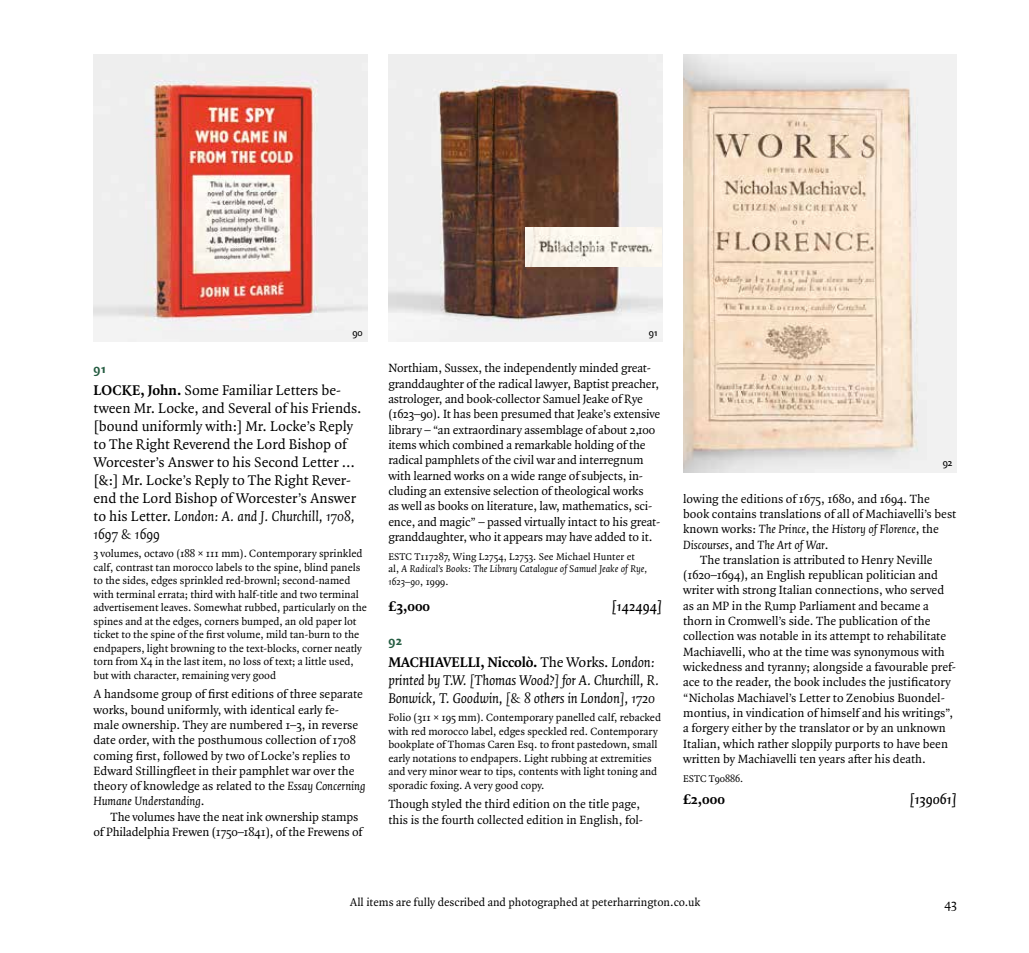
<style>
.page{position:relative;width:1029px;height:953px;background:#fff}
.page>*{position:absolute;margin:0;border:0;box-sizing:border-box;transform-origin:0 0}
.t1{font:15px/18px "Quadraat Pro";color:#000}
.t2{font:italic 15px/18px "Quadraat Pro";letter-spacing:-.01em;color:#000}
.t3{font:italic 600 15px "Quadraat Pro";color:#000}
.t4{font:700 15px "Quadraat Pro";color:#000}
.t5{font:13.5px "Quadraat Sans OT Bld";color:#235b40}
.t6{font:13.5px "Quadraat Pro";color:#000}
.t7{font:12.75px/15.3px "Quadraat Pro";color:#000}
.t8{font:italic 12.75px "Quadraat Pro";color:#000}
.t9{font:12px "Quadraat Pro";color:#000}
.t10{font:11.25px/13.5px "Quadraat Pro";color:#000}
.t11{font:italic 10.5px/12.6px "Quadraat Pro";letter-spacing:.005em;color:#000}
.t12{font:10.5px "Quadraat Pro";color:#000}
.t13{font:10.5px "Quadraat Sans OT";color:#000}
.s1{font-weight:700}
.s2{font-style:italic}
.s3{font-style:normal}
.s4{font-weight:700;font-style:normal}
</style>
<div class="page">
<img style="left:94px;top:54px;width:274px;height:287px">
<img style="left:388px;top:54px;width:274px;height:287px">
<img style="left:683px;top:54px;width:274px;height:418px">
<img style="left:525px;top:227px;width:137px;height:40px">
<p class="t13" style="left:352px;top:325px;width:12px">90</p>
<p class="t13" style="left:649px;top:325px;width:10px">91</p>
<p class="t5" style="left:94px;top:359px;width:14px">91</p>
<p class="t1" style="left:94px;top:381px;width:270px"><span class="s1">LOCKE, John.</span> Some Familiar Letters be&shy;tween Mr. Locke, and Several of his Friends. [bound uniformly with:] Mr. Locke’s Reply to The Right Reverend the Lord Bishop of Worcester’s Answer to his Second Letter … [&amp;:] Mr. Locke’s Reply to The Right Rever&shy;end the Lord Bishop of Worcester’s Answer to his Letter. <span class="s2">London: A. and J. Churchill, 1708, 1697 &amp; 1699</span></p>
<p class="t10" style="left:94px;top:546px;width:275px">3 volumes, octavo (188 × 111 mm). Contemporary sprinkled calf, contrast tan morocco labels to the spine, blind panels to the sides, edges sprinkled red-brownl; second-named with terminal errata; third with half-title and two terminal advertisement leaves. Somewhat rubbed, particularly on the spines and at the edges, corners bumped, an old paper lot ticket to the spine of the first volume, mild tan-burn to the endpapers, light browning to the text-blocks, corner neatly torn from X4 in the last item, no loss of text; a little used, but with character, remaining very good</p>
<p class="t7" style="left:94px;top:686px;width:274px">A handsome group of first editions of three separate works, bound uniformly, with identical early fe&shy;male ownership. They are numbered 1–3, in reverse date order, with the posthumous collection of 1708 coming first, followed by two of Locke’s replies to Edward Stillingfleet in their pamphlet war over the theory of knowledge as related to the <span class="s2">Essay Concerning Humane Understanding</span>.</p>
<p class="t7" style="left:94px;top:808px;width:270px;text-indent:17px">The volumes have the neat ink ownership stamps of Philadelphia Frewen (1750–1841), of the Frewens of</p>
<p class="t7" style="left:388px;top:360px;width:273px">Northiam, Sussex, the independently minded great&shy;granddaughter of the radical lawyer, Baptist preacher, astrologer, and book-collector Samuel Jeake of Rye (1623–90). It has been presumed that Jeake’s extensive library – “an extraordinary assemblage of about 2,100 items which combined a remarkable holding of the radical pamphlets of the civil war and interregnum with learned works on a wide range of subjects, in&shy;cluding an extensive selection of theological works<br>as well as books on literature, law, mathematics, sci&shy;ence, and magic” – passed virtually intact to his great&shy;granddaughter, who it appears may have added to it.</p>
<p class="t11" style="left:388px;top:550px;width:261px"><span class="s3">ESTC T117287, Wing L2754, L2753. See Michael Hunter et al,</span> A Radical’s Books: The Library Catalogue of Samuel Jeake of Rye,<br>1623–90<span class="s3">, 1999.</span></p>
<p class="t4" style="left:388px;top:596px;width:43px">£3,000</p>
<p class="t3" style="left:612px;top:595px;width:51px">[142494]</p>
<p class="t5" style="left:388px;top:631px;width:16px">92</p>
<p class="t2" style="left:388px;top:653px;width:272px"><span class="s4">MACHIAVELLI, Niccolò.</span> <span class="s3">The Works.</span> London: printed by T.W. [Thomas Wood?] for A. Churchill, R.<br>Bonwick, T. Goodwin, [&amp; 8 others in London], 1720</p>
<p class="t10" style="left:388px;top:710px;width:274px">Folio (311 × 195 mm). Contemporary panelled calf, rebacked with red morocco label, edges speckled red. Contemporary bookplate of Thomas Caren Esq. to front pastedown, small early notations to endpapers. Light rubbing at extremities and very minor wear to tips, contents with light toning and sporadic foxing. A very good copy.</p>
<p class="t7" style="left:388px;top:796px;width:256px">Though styled the third edition on the title page, this is the fourth collected edition in English, fol-</p>
<p class="t13" style="left:943px;top:455px;width:11px">92</p>
<p class="t7" style="left:683px;top:490px;width:248px">lowing the editions of 1675, 1680, and 1694. The</p>
<p class="t7" style="left:683px;top:506px;width:274px">book contains translations of all of Machiavelli’s best</p>
<p class="t8" style="left:683px;top:520px;width:257px"><span class="s3">known works:</span> The Prince<span class="s3">, the</span> History of Florence<span class="s3">, the</span></p>
<p class="t8" style="left:683px;top:535px;width:147px">Discourses<span class="s3">, and</span> The Art of War<span class="s3">.</span></p>
<p class="t7" style="left:700px;top:552px;width:234px">The translation is attributed to Henry Neville</p>
<p class="t7" style="left:683px;top:567px;width:256px">(1620–1694), an English republican politician and</p>
<p class="t7" style="left:683px;top:582px;width:262px">writer with strong Italian connections, who served</p>
<p class="t7" style="left:683px;top:597px;width:247px">as an MP in the Rump Parliament and became a</p>
<p class="t7" style="left:683px;top:613px;width:249px">thorn in Cromwell’s side. The publication of the</p>
<p class="t7" style="left:683px;top:628px;width:265px">collection was notable in its attempt to rehabilitate</p>
<p class="t7" style="left:683px;top:643px;width:263px">Machiavelli, who at the time was synonymous with</p>
<p class="t7" style="left:683px;top:659px;width:274px">wickedness and tyranny; alongside a favourable pref-</p>
<p class="t7" style="left:683px;top:674px;width:269px">ace to the reader, the book includes the justificatory</p>
<p class="t7" style="left:683px;top:689px;width:263px">“Nicholas Machiavel’s Letter to Zenobius Buondel-</p>
<p class="t7" style="left:683px;top:705px;width:272px">montius, in vindication of himself and his writings”,</p>
<p class="t7" style="left:683px;top:720px;width:264px">a forgery either by the translator or by an unknown</p>
<p class="t7" style="left:683px;top:735px;width:266px">Italian, which rather sloppily purports to have been</p>
<p class="t7" style="left:683px;top:750px;width:244px">written by Machiavelli ten years after his death.</p>
<p class="t12" style="left:683px;top:771px;width:62px">ESTC T90886.</p>
<p class="t4" style="left:683px;top:789px;width:43px">£2,000</p>
<p class="t3" style="left:910px;top:788px;width:48px">[139061]</p>
<p class="t9" style="left:350px;top:894px;width:352px">All items are fully described and photographed at peterharrington.co.uk</p>
<p class="t6" style="left:944px;top:894px;width:14px">43</p>
</div>
